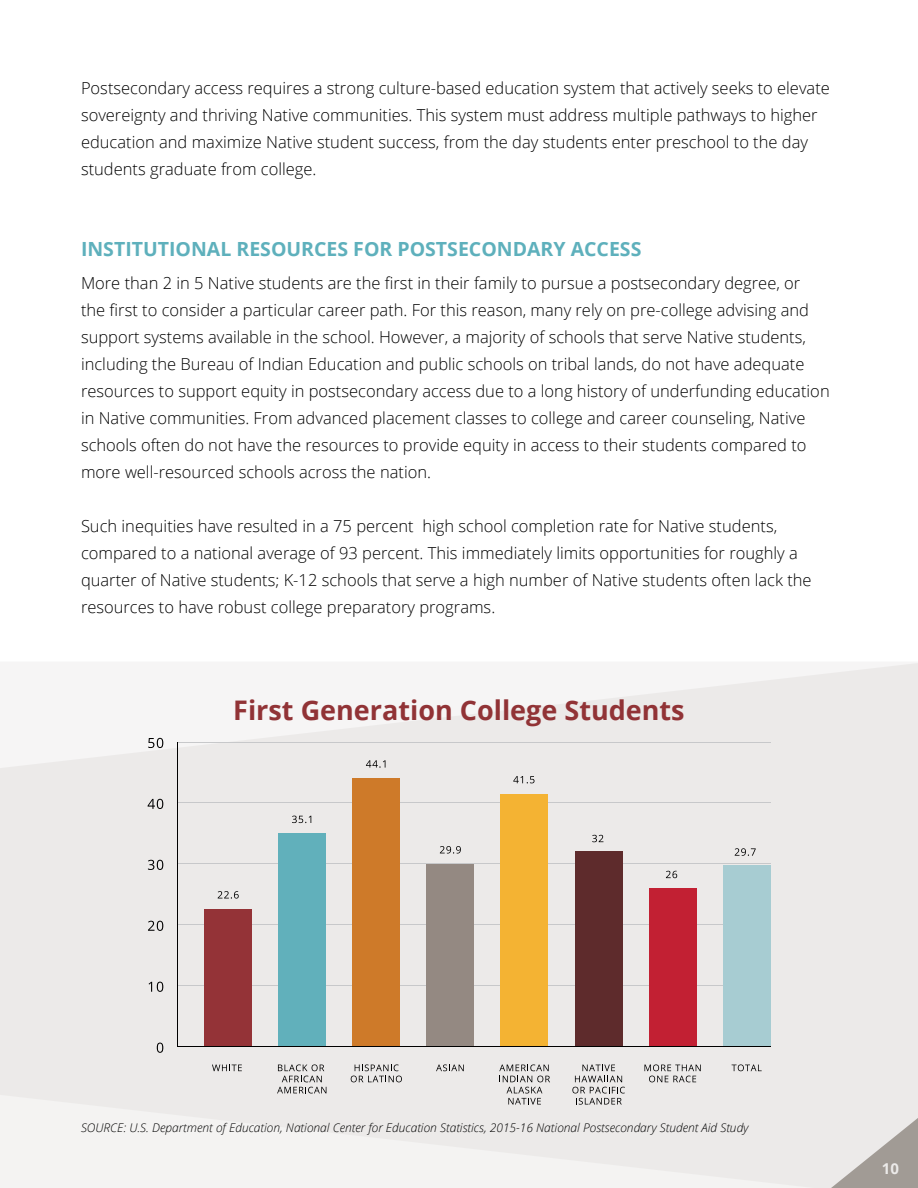
<style>
.page{position:relative;width:918px;height:1188px;background:#fff}
.page>*{position:absolute;margin:0;border:0;box-sizing:border-box;transform-origin:0 0}
.t1{font:700 27px "Open Sans";color:#913336}
.t2{font:700 19.5px "Open Sans";color:#5eb0bc}
.t3{font:300 16.5px/27px "Open Sans";color:#000}
.t4{font:700 15px "Open Sans";color:#fff}
.t5{font:italic 300 12px "Open Sans";color:#000}
</style>
<div class="page">
<svg style="left:0;top:663px;width:918px;height:525px;fill:#eceae9"></svg>
<hr style="left:178px;top:986px;width:592px;height:1px;background:#c7c8ca">
<hr style="left:178px;top:925px;width:592px;height:1px;background:#c7c8ca">
<hr style="left:178px;top:864px;width:592px;height:1px;background:#c7c8ca">
<hr style="left:178px;top:803px;width:592px;height:1px;background:#c7c8ca">
<hr style="left:178px;top:742px;width:592px;height:1px;background:#c7c8ca">
<svg style="left:157px;top:1043px;width:6px;height:10px"></svg>
<svg style="left:149px;top:982px;width:14px;height:10px"></svg>
<svg style="left:148px;top:921px;width:15px;height:10px"></svg>
<svg style="left:148px;top:860px;width:15px;height:10px"></svg>
<svg style="left:148px;top:799px;width:15px;height:10px"></svg>
<svg style="left:148px;top:738px;width:15px;height:10px"></svg>
<svg style="left:218px;top:891px;width:21px;height:8px"></svg>
<svg style="left:292px;top:816px;width:19px;height:7px"></svg>
<svg style="left:366px;top:760px;width:19px;height:8px"></svg>
<svg style="left:440px;top:846px;width:21px;height:8px"></svg>
<svg style="left:513px;top:776px;width:22px;height:7px"></svg>
<svg style="left:592px;top:835px;width:11px;height:7px"></svg>
<svg style="left:666px;top:871px;width:11px;height:7px"></svg>
<svg style="left:735px;top:848px;width:21px;height:8px"></svg>
<div style="left:204px;top:909px;width:48px;height:138px;background:#943337"></div>
<div style="left:279px;top:833px;width:47px;height:214px;background:#61b0bb"></div>
<div style="left:353px;top:778px;width:47px;height:269px;background:#ce7a29"></div>
<div style="left:427px;top:865px;width:47px;height:182px;background:#948982"></div>
<div style="left:501px;top:794px;width:47px;height:253px;background:#f4b333"></div>
<div style="left:575px;top:852px;width:47px;height:195px;background:#5e2b2c"></div>
<div style="left:649px;top:888px;width:47px;height:159px;background:#c22033"></div>
<div style="left:723px;top:866px;width:47px;height:181px;background:#a7ccd2"></div>
<hr style="left:178px;top:1047px;width:592px;height:1px;background:#000">
<hr style="left:178px;top:742px;width:1px;height:305px;background:#000">
<svg style="left:212px;top:1065px;width:30px;height:6px"></svg>
<svg style="left:277px;top:1064px;width:49px;height:30px"></svg>
<svg style="left:351px;top:1064px;width:51px;height:18px"></svg>
<svg style="left:436px;top:1064px;width:28px;height:7px"></svg>
<svg style="left:499px;top:1064px;width:51px;height:41px;background:#c8c6c5"></svg>
<svg style="left:572px;top:1065px;width:53px;height:40px;background:#c7c5c4"></svg>
<svg style="left:644px;top:1064px;width:57px;height:18px"></svg>
<svg style="left:732px;top:1064px;width:30px;height:7px"></svg>
<p class="t3" style="left:81px;top:74px;width:750px">Postsecondary access requires a strong culture-based education system that actively seeks to elevate sovereignty and thriving Native communities. This system must address multiple pathways to higher education and maximize Native student success, from the day students enter preschool to the day students graduate from college.</p>
<p class="t2" style="left:81px;top:235px;width:562px">INSTITUTIONAL RESOURCES FOR POSTSECONDARY ACCESS</p>
<p class="t3" style="left:81px;top:269px;width:750px">More than 2 in 5 Native students are the first in their family to pursue a postsecondary degree, or<br>the first to consider a particular career path. For this reason, many rely on pre-college advising and support systems available in the school. However, a majority of schools that serve Native students, including the Bureau of Indian Education and public schools on tribal lands, do not have adequate resources to support equity in postsecondary access due to a long history of underfunding education in Native communities. From advanced placement classes to college and career counseling, Native schools often do not have the resources to provide equity in access to their students compared to more well-resourced schools across the nation.</p>
<p class="t3" style="left:81px;top:512px;width:732px">Such inequities have resulted in a 75 percent high school completion rate for Native students, compared to a national average of 93 percent. This immediately limits opportunities for roughly a quarter of Native students; K-12 schools that serve a high number of Native students often lack the resources to have robust college preparatory programs.</p>
<h1 class="t1" style="left:233px;top:691px;width:453px">First Generation College Students</h1>
<p class="t5" style="left:81px;top:1119px;width:669px">SOURCE: U.S. Department of Education, National Center for Education Statistics, 2015-16 National Postsecondary Student Aid Study</p>
<p class="t4" style="left:882px;top:1158px;width:19px">10</p>
</div>
